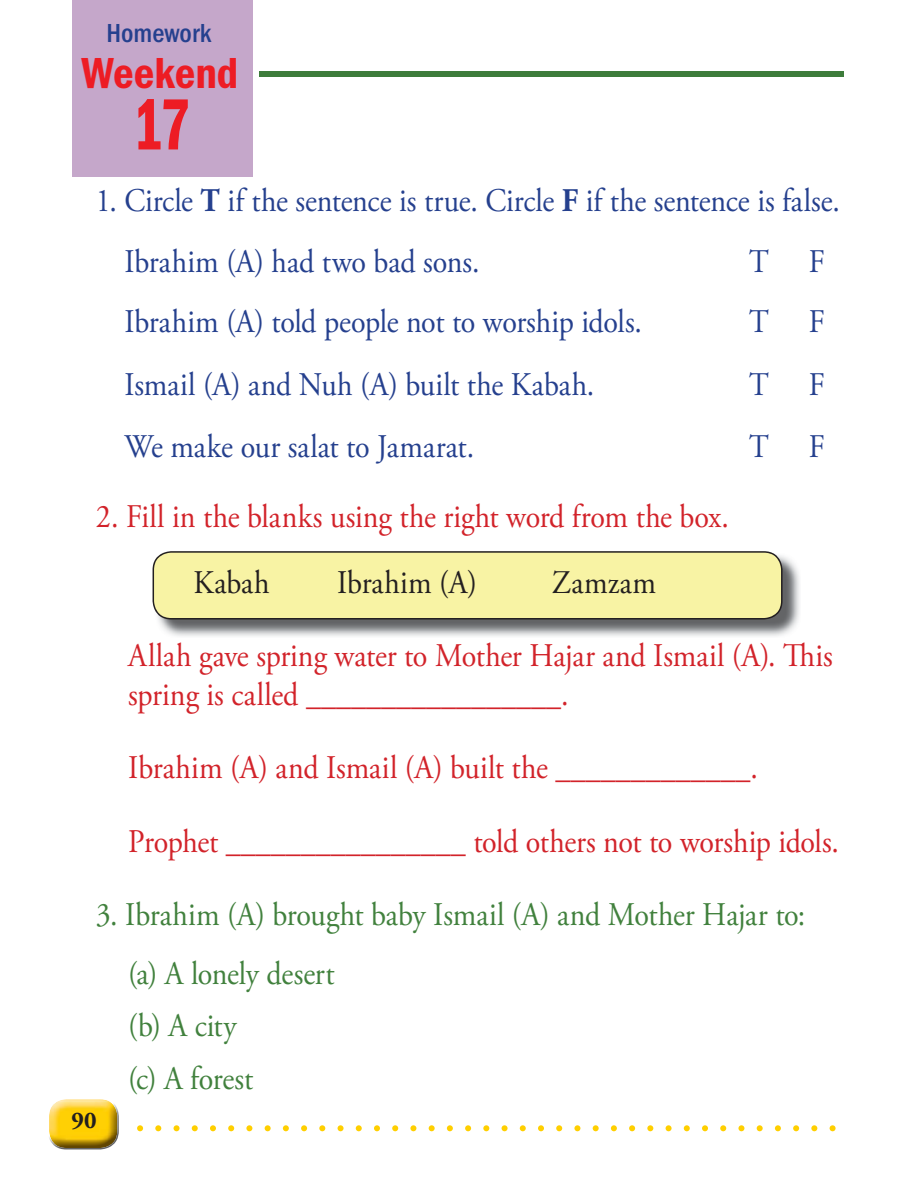
<style>
.page{position:relative;width:918px;height:1188px;background:#fff}
.page>*{position:absolute;margin:0;border:0;box-sizing:border-box;transform-origin:0 0}
.t1{font:600 condensed 75px "Franklin Gothic";color:#ed1c24;scale:.8 1}
.t2{font:600 condensed 45px "Franklin Gothic";color:#ed1c24}
.t3{font:33px/39px "Adobe Garamond Pro";color:#d2232a;scale:.91 1}
.t4{font:33px/60.8px "Adobe Garamond Pro";color:#25408e;scale:.91 1}
.t5{font:33px/59.2px "Adobe Garamond Pro";letter-spacing:-.005em;color:#41813d;scale:.91 1}
.t6{font:33px "Adobe Garamond Pro";letter-spacing:.01em;color:#231f20;scale:.91 1}
.t7{font:500 condensed 27px "Franklin Gothic";color:#25408e}
.t8{font:700 24px "Adobe Garamond Pro";color:#231f20}
.s1{font-weight:700}
</style>
<div class="page">
<svg style="left:137px;top:1125px;width:699px;height:6px"></svg>
<img style="left:50px;top:1140px;width:67px;height:9px">
<img style="left:117px;top:1108px;width:2px;height:32px">
<img style="left:100px;top:1140px;width:15px;height:8px">
<img style="left:58px;top:1101px;width:59px;height:39px">
<img style="left:49px;top:1101px;width:9px;height:39px">
<img style="left:159px;top:556px;width:641px;height:80px">
<svg style="left:153px;top:551px;width:630px;height:69px;background:#ebe69d"></svg>
<div style="left:72px;top:0;width:181px;height:176px;background:#c5a7ca"></div>
<div style="left:260px;top:71px;width:584px;height:5px;background:#3d7c3b"></div>
<p class="t7" style="left:107px;top:17px;width:106px">Homework</p>
<h2 class="t2" style="left:82px;top:46px;width:158px">Weekend</h2>
<h1 class="t1" style="left:132px;top:80px;width:74px">17</h1>
<p class="t4" style="left:124px;top:172px;width:788px;text-indent:-29px">1. Circle <span class="s1">T</span> if the sentence is true. Circle <span class="s1">F</span> if the sentence is false.<br>Ibrahim (A) had two bad sons.</p>
<p class="t4" style="left:749px;top:233px;width:85px">T F</p>
<p class="t4" style="left:124px;top:293px;width:570px">Ibrahim (A) told people not to worship idols.</p>
<p class="t4" style="left:749px;top:293px;width:85px">T F</p>
<p class="t4" style="left:124px;top:357px;width:518px">Ismail (A) and Nuh (A) built the Kabah.</p>
<p class="t4" style="left:749px;top:357px;width:85px">T F</p>
<p class="t4" style="left:124px;top:419px;width:386px">We make our salat to Jamarat.</p>
<p class="t4" style="left:749px;top:419px;width:85px">T F</p>
<p class="t3" style="left:96px;top:500px;width:697px">2. Fill in the blanks using the right word from the box.</p>
<p class="t6" style="left:193px;top:569px;width:85px">Kabah</p>
<p class="t6" style="left:337px;top:569px;width:155px">Ibrahim (A)</p>
<p class="t6" style="left:552px;top:569px;width:116px">Zamzam</p>
<p class="t3" style="left:128px;top:638px;width:776px">Allah gave spring water to Mother Hajar and Ismail (A). This spring is called _________________.</p>
<p class="t3" style="left:128px;top:751px;width:694px">Ibrahim (A) and Ismail (A) built the _____________.</p>
<p class="t3" style="left:128px;top:824px;width:783px">Prophet ________________ told others not to worship idols.</p>
<p class="t5" style="left:128px;top:887px;width:746px;text-indent:-32px">3. Ibrahim (A) brought baby Ismail (A) and Mother Hajar to: (a) A lonely desert</p>
<p class="t5" style="left:128px;top:1002px;width:139px;line-height:52.5px">(b) A city (c) A forest</p>
<p class="t8" style="left:74px;top:1107px;width:26px">90</p>
</div>
